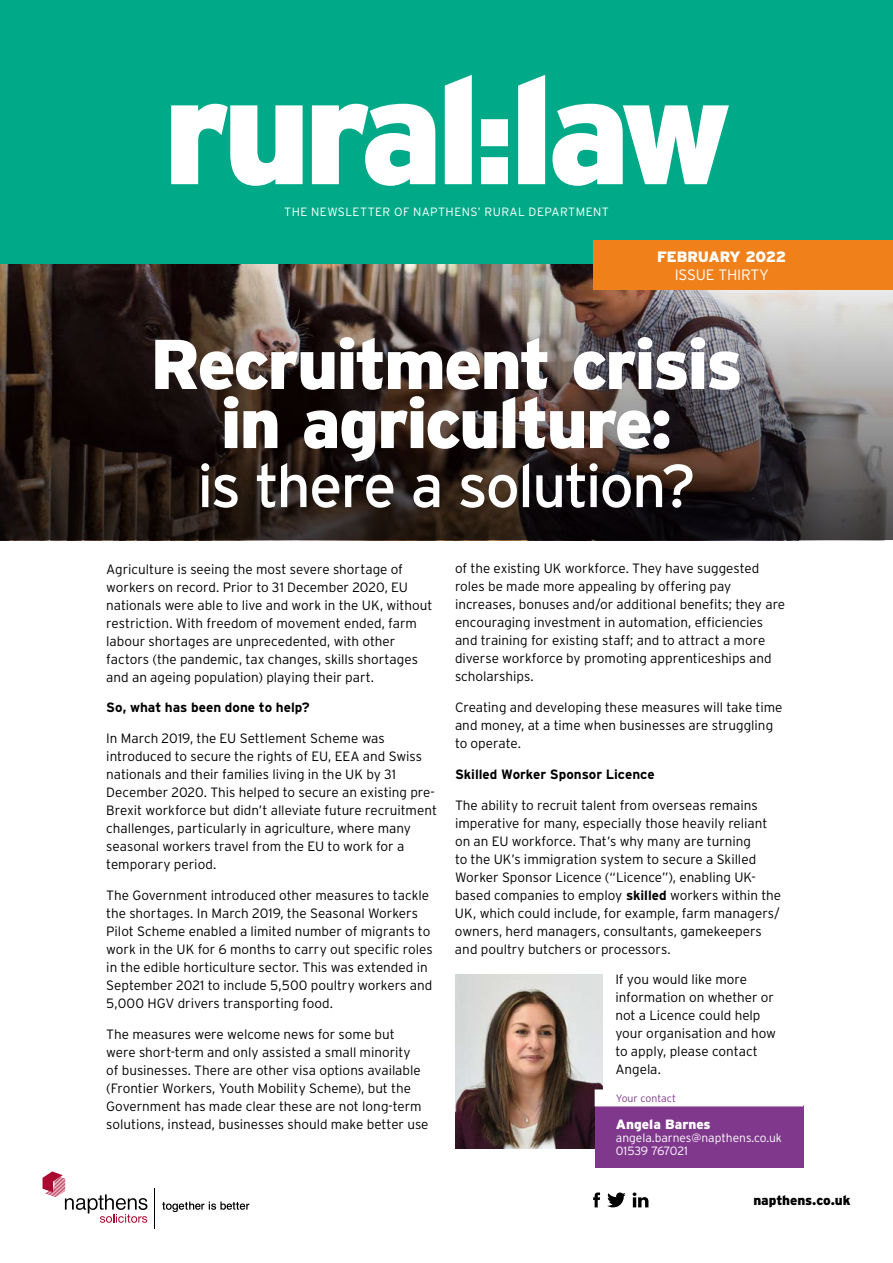
<style>
.page{position:relative;width:893px;height:1263px;background:#fff}
.page>*{position:absolute;margin:0;border:0;box-sizing:border-box;transform-origin:0 0}
.t1{font:900 70.35px/59.1px "Interstate";letter-spacing:-.035em;color:#fff;text-align:center}
.t2{font:60.45px "Interstate";letter-spacing:-.035em;color:#fff}
.t3{font:900 15px "Interstate";letter-spacing:-.025em;color:#fff}
.t4{font:300 15px "Interstate";letter-spacing:-.01em;color:#fff}
.t5{font:300 13.5px/18px "Interstate";color:#000}
.t6{font:700 13.5px "Interstate";color:#000}
.t7{font:900 13.5px "Interstate";letter-spacing:-.01em;color:#000}
.t8{font:900 13.5px "Interstate";color:#fff}
.t9{font:300 12px "Interstate";letter-spacing:.025em;color:#fff}
.t10{font:300 12px/13.2px "Interstate";color:#fff}
.t11{font:300 10.5px "Interstate";color:#80388d}
.s1{font-weight:700}
</style>
<div class="page">
<img style="left:0;top:264px;width:893px;height:276px">
<div style="left:0;top:0;width:893px;height:264px;background:#0a8"></div>
<div style="left:593px;top:241px;width:300px;height:49px;background:#f0801a"></div>
<svg style="left:607px;top:1192px;width:19px;height:15px"></svg>
<svg style="left:633px;top:1192px;width:15px;height:15px"></svg>
<svg style="left:593px;top:1192px;width:7px;height:15px"></svg>
<svg style="left:43px;top:1171px;width:104px;height:52px"></svg>
<hr style="left:154px;top:1188px;width:1px;height:40px;background:#000">
<svg style="left:162px;top:1201px;width:87px;height:11px"></svg>
<svg style="left:481px;top:75px;width:248px;height:111px"></svg>
<svg style="left:171px;top:75px;width:301px;height:111px"></svg>
<img style="left:455px;top:974px;width:148px;height:175px">
<div style="left:595px;top:1105px;width:208px;height:63px;background:#80388d"></div>
<svg style="left:595px;top:1089px;width:208px;height:17px"></svg>
<p class="t9" style="left:284px;top:205px;width:326px">THE NEWSLETTER OF NAPTHENS’ RURAL DEPARTMENT</p>
<p class="t3" style="left:657px;top:248px;width:131px">FEBRUARY 2022</p>
<p class="t4" style="left:675px;top:266px;width:96px">ISSUE THIRTY</p>
<h1 class="t1" style="left:150px;top:334px;width:594px">Recruitment crisis in agriculture:</h1>
<h2 class="t2" style="left:197px;top:452px;width:500px">is there a solution?</h2>
<p class="t5" style="left:106px;top:560px;width:328px">Agriculture is seeing the most severe shortage of workers on record. Prior to 31 December 2020, EU nationals were able to live and work in the UK, without restriction. With freedom of movement ended, farm labour shortages are unprecedented, with other factors (the pandemic, tax changes, skills shortages and an ageing population) playing their part.</p>
<p class="t6" style="left:106px;top:700px;width:205px">So, what has been done to help?</p>
<p class="t5" style="left:106px;top:729px;width:332px">In March 2019, the EU Settlement Scheme was introduced to secure the rights of EU, EEA and Swiss nationals and their families living in the UK by 31<br>December 2020. This helped to secure an existing pre-Brexit workforce but didn’t alleviate future recruitment challenges, particularly in agriculture, where many seasonal workers travel from the EU to work for a temporary period.</p>
<p class="t5" style="left:106px;top:886px;width:328px">The Government introduced other measures to tackle the shortages. In March 2019, the Seasonal Workers Pilot Scheme enabled a limited number of migrants to work in the UK for 6 months to carry out specific roles in the edible horticulture sector. This was extended in September 2021 to include 5,500 poultry workers and 5,000 HGV drivers transporting food.</p>
<p class="t5" style="left:106px;top:1025px;width:324px">The measures were welcome news for some but<br>were short-term and only assisted a small minority<br>of businesses. There are other visa options available (Frontier Workers, Youth Mobility Scheme), but the Government has made clear these are not long-term solutions, instead, businesses should make better use</p>
<p class="t5" style="left:455px;top:559px;width:332px">of the existing UK workforce. They have suggested roles be made more appealing by offering pay increases, bonuses and/or additional benefits; they are encouraging investment in automation, efficiencies and training for existing staff; and to attract a more diverse workforce by promoting apprenticeships and scholarships.</p>
<p class="t5" style="left:455px;top:698px;width:329px">Creating and developing these measures will take time and money, at a time when businesses are struggling to operate.</p>
<p class="t6" style="left:455px;top:767px;width:201px">Skilled Worker Sponsor Licence</p>
<p class="t5" style="left:455px;top:796px;width:328px">The ability to recruit talent from overseas remains imperative for many, especially those heavily reliant on an EU workforce. That’s why many are turning<br>to the UK’s immigration system to secure a Skilled Worker Sponsor Licence (“Licence”), enabling UK&shy;based companies to employ <span class="s1">skilled</span> workers within the UK, which could include, for example, farm managers/ owners, herd managers, consultants, gamekeepers and poultry butchers or processors.</p>
<p class="t5" style="left:615px;top:970px;width:162px">If you would like more information on whether or not a Licence could help your organisation and how to apply, please contact<br>Angela.</p>
<p class="t11" style="left:616px;top:1092px;width:62px">Your contact</p>
<p class="t8" style="left:616px;top:1116px;width:96px">Angela Barnes</p>
<p class="t10" style="left:616px;top:1131px;width:168px">angela.barnes@napthens.co.uk<br>01539 767021</p>
<p class="t7" style="left:753px;top:1193px;width:98px">napthens.co.uk</p>
</div>
